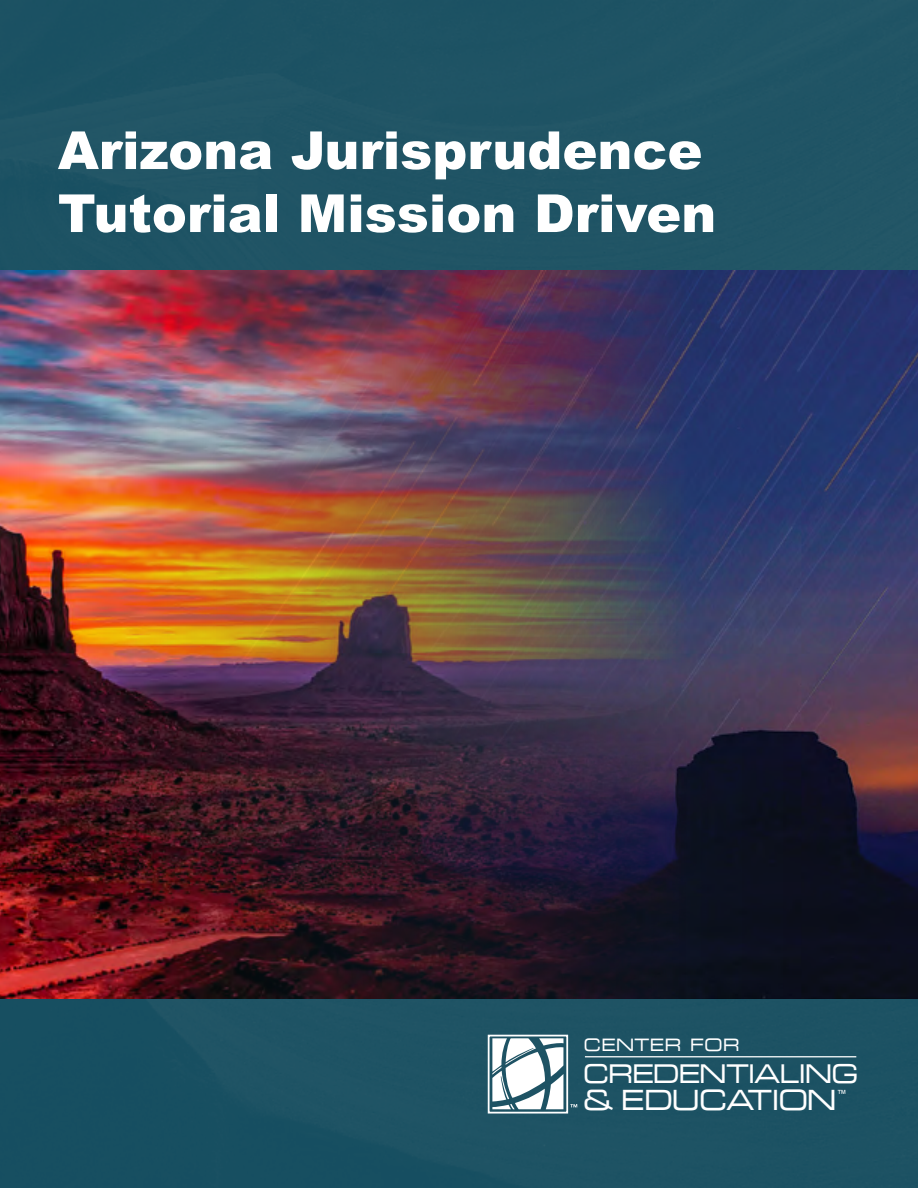
<style>
.page{position:relative;width:918px;height:1188px;background:#1e5364}
.page>*{position:absolute;margin:0;border:0;box-sizing:border-box;transform-origin:0 0}
.t1{font:900 52.5px/63px "Arial";color:#fff}
.t2{font:28.05px "Eurostile Extended";letter-spacing:-.06em;color:#fff}
.t3{font:25.95px "Eurostile Extended";letter-spacing:-.055em;color:#fff}
.t4{font:17.25px "Eurostile Extended";color:#fff}
.t5{font:9.9px "Arial";color:#fff}
.s1{font-size:27.75px}
</style>
<div class="page">
<hr style="left:585px;top:1056px;width:271px;height:1px;background:#fff">
<div style="left:488px;top:1035px;width:80px;height:79px;border:2px solid #fff"></div>
<svg style="left:492px;top:1038px;width:72px;height:71px"></svg>
<svg style="left:570px;top:1104px;width:7px;height:3px"></svg>
<img style="left:686px;top:270px;width:232px;height:729px">
<img style="left:0;top:270px;width:686px;height:729px">
<p class="t1" style="left:58px;top:117px;width:660px">Arizona Jurisprudence<br>Tutorial Mission Driven</p>
<p class="t4" style="left:584px;top:1033px;width:158px">CENTER FOR</p>
<p class="t3" style="left:583px;top:1056px;width:277px">CREDENTIALING</p>
<p class="t2" style="left:583px;top:1081px;width:256px"><span class="s1">&amp;</span> EDUCATION</p>
<p class="t5" style="left:837px;top:1087px;width:11px">™</p>
</div>
